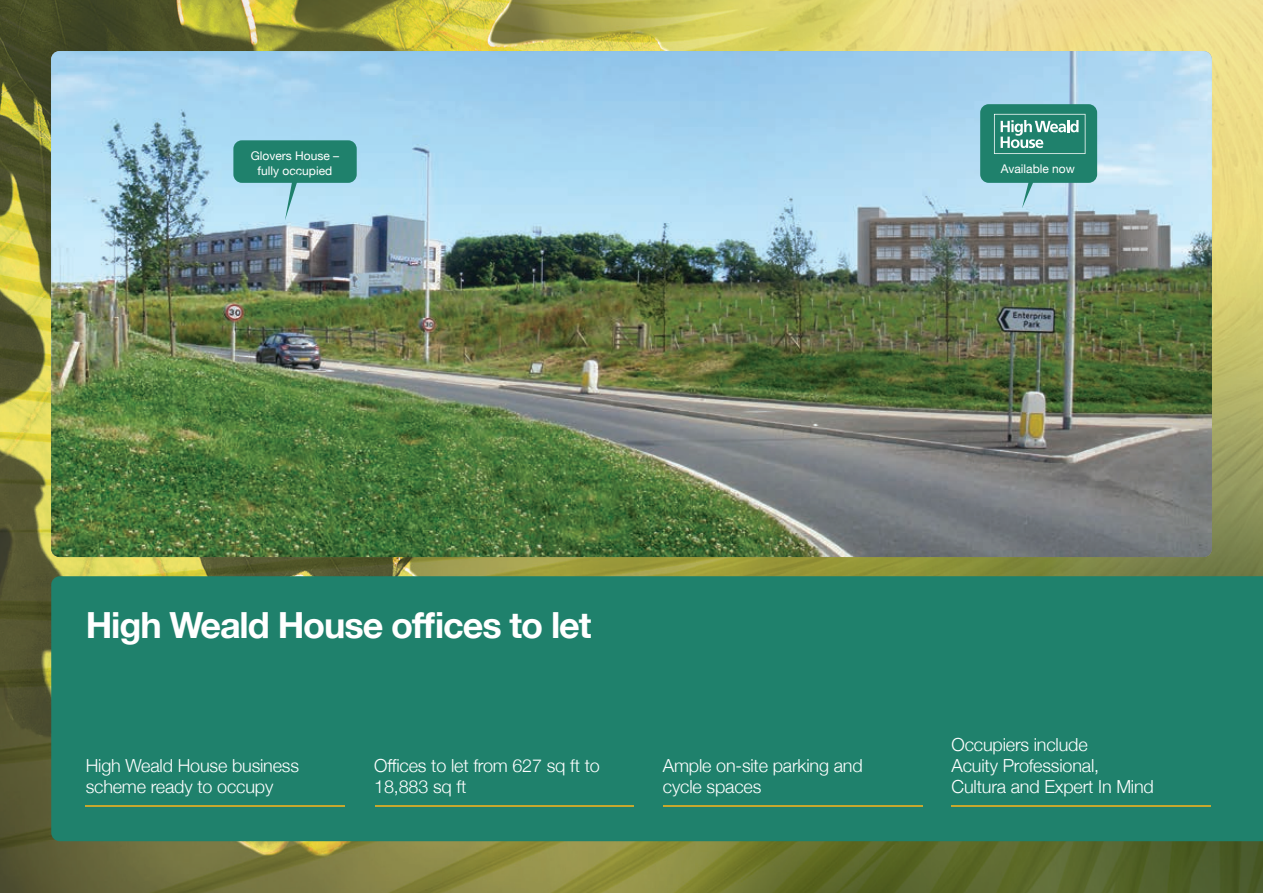
<style>
.page{position:relative;width:1263px;height:893px;background:#fff}
.page>*{position:absolute;margin:0;border:0;box-sizing:border-box;transform-origin:0 0}
.t1{font:700 36px "Helvetica Neue";letter-spacing:-.03em;color:#fff}
.t2{font:300 18px/21px "Helvetica Neue";letter-spacing:-.01em;color:#fff}
.t3{font:12px/15px "Helvetica Neue";color:#fff;text-align:center}
</style>
<div class="page">
<img style="left:0;top:0;width:696px;height:893px">
<img style="left:696px;top:0;width:567px;height:893px">
<div style="left:51px;top:576px;width:1212px;height:265px;background:#1f816c"></div>
<hr style="left:86px;top:805px;width:259px;height:1px;background:#c6a82e">
<hr style="left:375px;top:805px;width:259px;height:1px;background:#c6a82e">
<hr style="left:663px;top:805px;width:260px;height:1px;background:#c6a82e">
<img style="left:51px;top:51px;width:1161px;height:506px">
<div style="left:980px;top:104px;width:117px;height:79px;background:#1f816c;border-radius:9px"></div>
<div style="left:233px;top:140px;width:124px;height:43px;background:#1f816c;border-radius:9px"></div>
<svg style="left:285px;top:182px;width:15px;height:39px"></svg>
<svg style="left:1022px;top:182px;width:15px;height:26px"></svg>
<svg style="left:994px;top:114px;width:91px;height:40px"></svg>
<hr style="left:951px;top:805px;width:260px;height:1px;background:#c6a82e">
<p class="t3" style="left:251px;top:149px;width:90px">Glovers House – fully occupied</p>
<p class="t3" style="left:1001px;top:162px;width:75px">Available now</p>
<h1 class="t1" style="left:86px;top:596px;width:507px">High Weald House offices to let</h1>
<p class="t2" style="left:86px;top:754px;width:215px">High Weald House business scheme ready to occupy</p>
<p class="t2" style="left:374px;top:754px;width:227px">Offices to let from 627 sq ft to<br>18,883 sq ft</p>
<p class="t2" style="left:663px;top:754px;width:201px">Ample on-site parking and cycle spaces</p>
<p class="t2" style="left:951px;top:733px;width:204px">Occupiers include<br>Acuity Professional,<br>Cultura and Expert In Mind</p>
</div>
